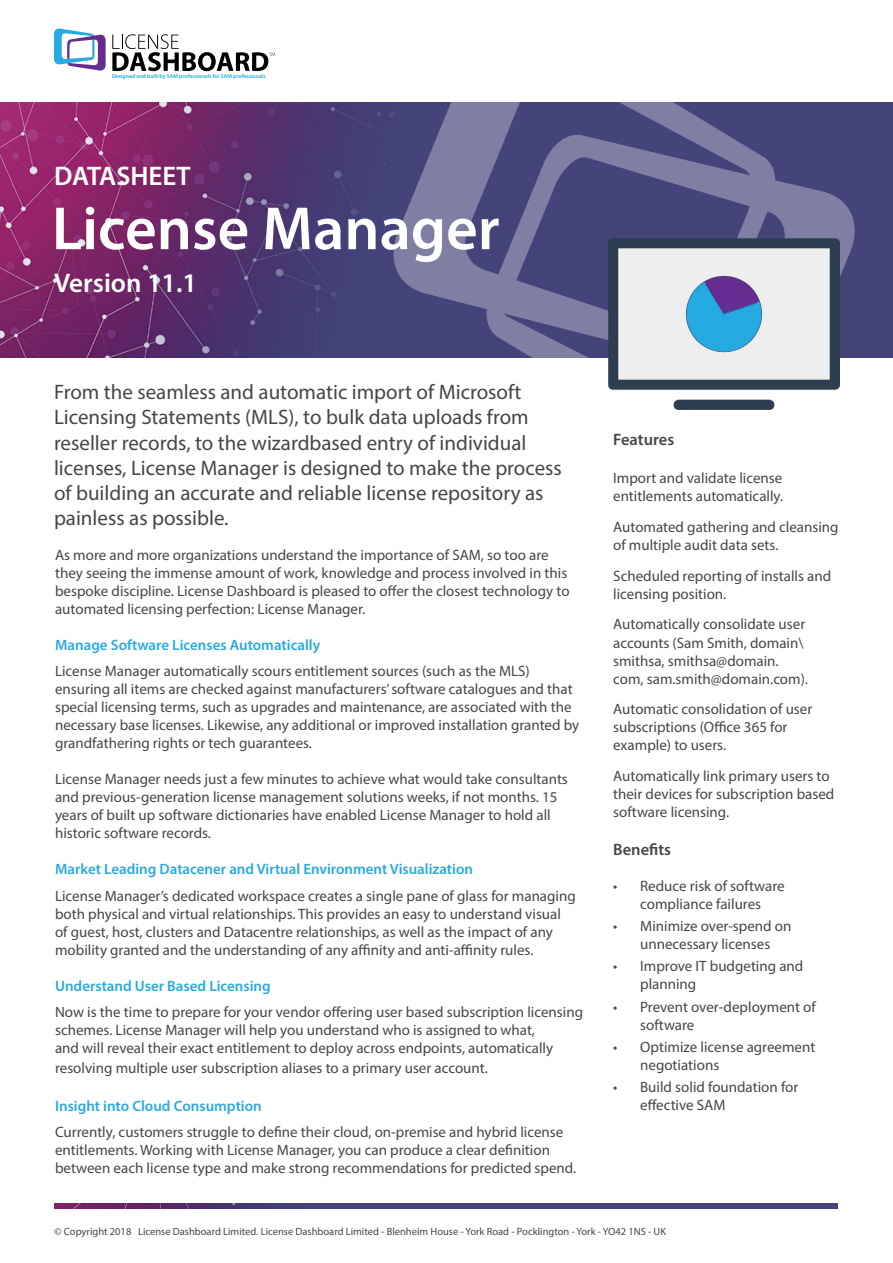
<style>
.page{position:relative;width:893px;height:1263px;background:#fff}
.page>*{position:absolute;margin:0;border:0;box-sizing:border-box;transform-origin:0 0}
.t1{font:600 61.5px "Myriad Pro";color:#fff}
.t2{font:600 27px "Myriad Pro";color:#fff}
.t3{font:21px/25.2px "Myriad Pro";color:#464647}
.t4{font:600 16.5px "Myriad Pro";color:#464647}
.t5{font:15px/18px "Myriad Pro";color:#464647}
.t6{font:600 15px "Myriad Pro";color:#2aa9e0}
.t7{font:10.5px "Myriad Pro";color:#464647}
.t8{font:600 5.7px "Myriad Pro";color:#1aaae2}
</style>
<div class="page">
<img style="left:0;top:102px;width:893px;height:255px">
<svg style="left:54px;top:29px;width:52px;height:42px"></svg>
<svg style="left:112px;top:34px;width:163px;height:37px"></svg>
<svg style="left:783px;top:179px;width:79px;height:209px;background:#6c6c95"></svg>
<svg style="left:386px;top:102px;width:393px;height:256px;background:#5f5f8d"></svg>
<svg style="left:498px;top:132px;width:285px;height:148px;background:#565687"></svg>
<img style="left:608px;top:239px;width:231px;height:171px">
<img style="left:55px;top:1204px;width:783px;height:5px">
<p class="t8" style="left:112px;top:73px;width:155px">Designed and built by SAM professionals for SAM professionals</p>
<h2 class="t2" style="left:54px;top:159px;width:138px">DATASHEET</h2>
<h1 class="t1" style="left:52px;top:189px;width:449px">License Manager</h1>
<h2 class="t2" style="left:54px;top:266px;width:144px">Version 11.1</h2>
<p class="t3" style="left:54px;top:379px;width:509px">From the seamless and automatic import of Microsoft Licensing Statements (MLS), to bulk data uploads from reseller records, to the wizardbased entry of individual licenses, License Manager is designed to make the process of building an accurate and reliable license repository as painless as possible.</p>
<p class="t5" style="left:55px;top:545px;width:516px">As more and more organizations understand the importance of SAM, so too are they seeing the immense amount of work, knowledge and process involved in this bespoke discipline. License Dashboard is pleased to offer the closest technology to automated licensing perfection: License Manager.</p>
<p class="t6" style="left:55px;top:635px;width:267px">Manage Software Licenses Automatically</p>
<p class="t5" style="left:55px;top:662px;width:526px">License Manager automatically scours entitlement sources (such as the MLS) ensuring all items are checked against manufacturers’ software catalogues and that special licensing terms, such as upgrades and maintenance, are associated with the necessary base licenses. Likewise, any additional or improved installation granted by grandfathering rights or tech guarantees.</p>
<p class="t5" style="left:55px;top:770px;width:514px">License Manager needs just a few minutes to achieve what would take consultants and previous-generation license management solutions weeks, if not months. 15 years of built up software dictionaries have enabled License Manager to hold all historic software records.</p>
<p class="t6" style="left:55px;top:860px;width:419px">Market Leading Datacener and Virtual Environment Visualization</p>
<p class="t5" style="left:55px;top:886px;width:522px">License Manager’s dedicated workspace creates a single pane of glass for managing both physical and virtual relationships. This provides an easy to understand visual of guest, host, clusters and Datacentre relationships, as well as the impact of any mobility granted and the understanding of any affinity and anti-affinity rules.</p>
<p class="t6" style="left:55px;top:976px;width:217px">Understand User Based Licensing</p>
<p class="t5" style="left:55px;top:1003px;width:529px">Now is the time to prepare for your vendor offering user based subscription licensing schemes. License Manager will help you understand who is assigned to what,<br>and will reveal their exact entitlement to deploy across endpoints, automatically</p>
<p class="t5" style="left:55px;top:1059px;width:434px">resolving multiple user subscription aliases to a primary user account.</p>
<p class="t6" style="left:55px;top:1096px;width:208px">Insight into Cloud Consumption</p>
<p class="t5" style="left:55px;top:1123px;width:523px">Currently, customers struggle to define their cloud, on-premise and hybrid license entitlements. Working with License Manager, you can produce a clear definition between each license type and make strong recommendations for predicted spend.</p>
<p class="t4" style="left:613px;top:429px;width:63px">Features</p>
<p class="t5" style="left:613px;top:469px;width:172px">Import and validate license entitlements automatically.</p>
<p class="t5" style="left:613px;top:518px;width:227px">Automated gathering and cleansing of multiple audit data sets.</p>
<p class="t5" style="left:613px;top:566px;width:220px">Scheduled reporting of installs and licensing position.</p>
<p class="t5" style="left:613px;top:615px;width:196px">Automatically consolidate user accounts (Sam Smith, domain\ smithsa, smithsa@domain. com, sam.smith@domain.com).</p>
<p class="t5" style="left:613px;top:700px;width:201px">Automatic consolidation of user subscriptions (Office 365 for example) to users.</p>
<p class="t5" style="left:613px;top:767px;width:223px">Automatically link primary users to their devices for subscription based software licensing.</p>
<p class="t4" style="left:613px;top:839px;width:59px">Benefits</p>
<p class="t5" style="left:613px;top:876px;width:173px;text-align:center">• Reduce risk of software compliance failures</p>
<p class="t5" style="left:613px;top:917px;width:180px;text-align:center">• Minimize over-spend on unnecessary licenses</p>
<p class="t5" style="left:640px;top:957px;width:165px;text-indent:-27px">• Improve IT budgeting and planning</p>
<p class="t5" style="left:640px;top:997px;width:177px;text-indent:-27px">• Prevent over-deployment of software</p>
<p class="t5" style="left:640px;top:1037px;width:177px;text-indent:-27px">• Optimize license agreement negotiations</p>
<p class="t5" style="left:640px;top:1078px;width:160px;text-indent:-27px">• Build solid foundation for effective SAM</p>
<p class="t7" style="left:55px;top:1225px;width:613px">© Copyright 2018 License Dashboard Limited. License Dashboard Limited - Blenheim House - York Road - Pocklington - York - YO42 1NS - UK</p>
</div>
